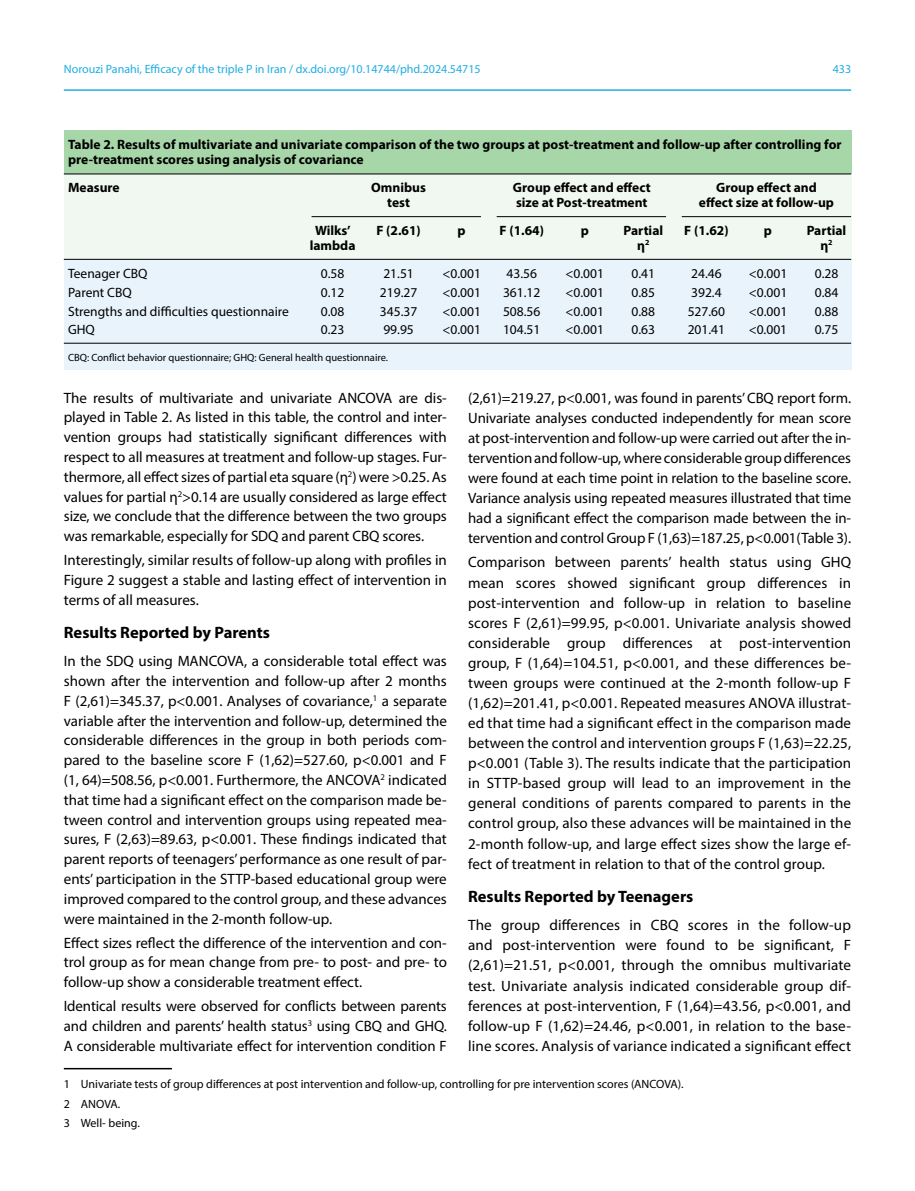
<style>
.page{position:relative;width:915px;height:1191px;background:#fff}
.page>*{position:absolute;margin:0;border:0;box-sizing:border-box;transform-origin:0 0}
.t1{font:700 16.5px "Myriad Pro";color:#000}
.t2{font:15px/20.1px "Myriad Pro";color:#000;text-align:justify}
.t3{font:700 13.5px/14.4px "Myriad Pro";color:#000}
.t4{font:13.5px "Myriad Pro";color:#000}
.t5{font:12px/19.5px "Myriad Pro";color:#000}
.t6{font:12px "Myriad Pro";color:#21ade3}
.t7{font:10.5px "Myriad Pro";color:#000}
</style>
<div class="page">
<hr style="left:64px;top:89px;width:786px;height:2px;background:#21ade3">
<hr style="left:64px;top:1068px;width:108px;height:1px;background:#000">
<div style="left:64px;top:259px;width:786px;height:111px;background:#e9f3fb"></div>
<div style="left:64px;top:174px;width:786px;height:85px;background:#f0f8f1"></div>
<div style="left:64px;top:131px;width:786px;height:43px;background:#a7d6a8"></div>
<hr style="left:64px;top:174px;width:786px;height:1px;background:#000">
<hr style="left:64px;top:259px;width:786px;height:1px;background:#000">
<hr style="left:64px;top:343px;width:786px;height:1px;background:#000">
<hr style="left:681px;top:216px;width:169px;height:1px;background:#000">
<hr style="left:496px;top:216px;width:169px;height:1px;background:#000">
<hr style="left:311px;top:216px;width:170px;height:1px;background:#000">
<p class="t6" style="left:64px;top:61px;width:418px">Norouzi Panahi, Efficacy of the triple P in Iran / dx.doi.org/10.14744/phd.2024.54715</p>
<p class="t6" style="left:832px;top:61px;width:20px">433</p>
<p class="t3" style="left:68px;top:137px;width:774px">Table 2. Results of multivariate and univariate comparison of the two groups at post-treatment and follow-up after controlling for pre-treatment scores using analysis of covariance</p>
<p class="t3" style="left:68px;top:180px;width:53px">Measure</p>
<p class="t3" style="left:371px;top:180px;width:56px">Omnibus</p>
<p class="t3" style="left:512px;top:180px;width:139px">Group effect and effect</p>
<p class="t3" style="left:715px;top:180px;width:102px">Group effect and</p>
<p class="t3" style="left:387px;top:195px;width:24px">test</p>
<p class="t3" style="left:516px;top:195px;width:133px">size at Post-treatment</p>
<p class="t3" style="left:698px;top:195px;width:137px">effect size at follow-up</p>
<p class="t3" style="left:315px;top:223px;width:37px">Wilks’</p>
<p class="t3" style="left:376px;top:223px;width:46px">F (2.61)</p>
<p class="t3" style="left:457px;top:223px;width:10px">p</p>
<p class="t3" style="left:499px;top:223px;width:46px">F (1.64)</p>
<p class="t3" style="left:580px;top:223px;width:10px">p</p>
<p class="t3" style="left:623px;top:223px;width:41px">Partial</p>
<p class="t3" style="left:684px;top:223px;width:46px">F (1.62)</p>
<p class="t3" style="left:763px;top:223px;width:10px">p</p>
<p class="t3" style="left:806px;top:223px;width:41px">Partial</p>
<p class="t3" style="left:309px;top:237px;width:47px">lambda</p>
<p class="t3" style="left:637px;top:237px;width:14px">η<sup>2</sup></p>
<p class="t3" style="left:820px;top:237px;width:14px">η<sup>2</sup></p>
<p class="t4" style="left:68px;top:265px;width:81px">Teenager CBQ</p>
<p class="t4" style="left:320px;top:265px;width:25px">0.58</p>
<p class="t4" style="left:383px;top:265px;width:32px">21.51</p>
<p class="t4" style="left:442px;top:265px;width:40px">&lt;0.001</p>
<p class="t4" style="left:506px;top:265px;width:32px">43.56</p>
<p class="t4" style="left:565px;top:265px;width:40px">&lt;0.001</p>
<p class="t4" style="left:631px;top:265px;width:25px">0.41</p>
<p class="t4" style="left:691px;top:265px;width:32px">24.46</p>
<p class="t4" style="left:748px;top:265px;width:40px">&lt;0.001</p>
<p class="t4" style="left:814px;top:265px;width:25px">0.28</p>
<p class="t4" style="left:68px;top:284px;width:65px">Parent CBQ</p>
<p class="t4" style="left:320px;top:284px;width:25px">0.12</p>
<p class="t4" style="left:380px;top:284px;width:39px">219.27</p>
<p class="t4" style="left:442px;top:284px;width:40px">&lt;0.001</p>
<p class="t4" style="left:503px;top:284px;width:39px">361.12</p>
<p class="t4" style="left:565px;top:284px;width:40px">&lt;0.001</p>
<p class="t4" style="left:631px;top:284px;width:25px">0.85</p>
<p class="t4" style="left:691px;top:284px;width:32px">392.4</p>
<p class="t4" style="left:748px;top:284px;width:40px">&lt;0.001</p>
<p class="t4" style="left:814px;top:284px;width:25px">0.84</p>
<p class="t4" style="left:68px;top:303px;width:222px">Strengths and difficulties questionnaire</p>
<p class="t4" style="left:320px;top:303px;width:25px">0.08</p>
<p class="t4" style="left:380px;top:303px;width:39px">345.37</p>
<p class="t4" style="left:442px;top:303px;width:40px">&lt;0.001</p>
<p class="t4" style="left:503px;top:303px;width:39px">508.56</p>
<p class="t4" style="left:565px;top:303px;width:40px">&lt;0.001</p>
<p class="t4" style="left:631px;top:303px;width:25px">0.88</p>
<p class="t4" style="left:687px;top:303px;width:39px">527.60</p>
<p class="t4" style="left:748px;top:303px;width:40px">&lt;0.001</p>
<p class="t4" style="left:814px;top:303px;width:25px">0.88</p>
<p class="t4" style="left:68px;top:321px;width:28px">GHQ</p>
<p class="t4" style="left:320px;top:321px;width:25px">0.23</p>
<p class="t4" style="left:383px;top:321px;width:32px">99.95</p>
<p class="t4" style="left:442px;top:321px;width:40px">&lt;0.001</p>
<p class="t4" style="left:503px;top:321px;width:39px">104.51</p>
<p class="t4" style="left:565px;top:321px;width:40px">&lt;0.001</p>
<p class="t4" style="left:631px;top:321px;width:25px">0.63</p>
<p class="t4" style="left:687px;top:321px;width:39px">201.41</p>
<p class="t4" style="left:748px;top:321px;width:40px">&lt;0.001</p>
<p class="t4" style="left:814px;top:321px;width:25px">0.75</p>
<p class="t7" style="left:68px;top:351px;width:321px">CBQ: Conflict behavior questionnaire; GHQ: General health questionnaire.</p>
<p class="t2" style="left:64px;top:387px;width:384px">The results of multivariate and univariate ANCOVA are dis&shy;played in Table 2. As listed in this table, the control and inter&shy;vention groups had statistically significant differences with respect to all measures at treatment and follow-up stages. Fur&shy;thermore, all effect sizes of partial eta square (η<sup>2</sup>) were &gt;0.25. As values for partial η<sup>2</sup>&gt;0.14 are usually considered as large effect size, we conclude that the difference between the two groups was remarkable, especially for SDQ and parent CBQ scores.</p>
<p class="t2" style="left:64px;top:550px;width:384px">Interestingly, similar results of follow-up along with profiles in Figure 2 suggest a stable and lasting effect of intervention in terms of all measures.</p>
<p class="t1" style="left:64px;top:621px;width:208px">Results Reported by Parents</p>
<p class="t2" style="left:64px;top:651px;width:384px">In the SDQ using MANCOVA, a considerable total effect was shown after the intervention and follow-up after 2 months F (2,61)=345.37, p&lt;0.001. Analyses of covariance,<sup>1</sup> a separate variable after the intervention and follow-up, determined the considerable differences in the group in both periods com&shy;pared to the baseline score F (1,62)=527.60, p&lt;0.001 and F (1, 64)=508.56, p&lt;0.001. Furthermore, the ANCOVA<sup>2</sup> indicated that time had a significant effect on the comparison made be&shy;tween control and intervention groups using repeated mea&shy;sures, F (2,63)=89.63, p&lt;0.001. These findings indicated that parent reports of teenagers’ performance as one result of par&shy;ents’ participation in the STTP-based educational group were improved compared to the control group, and these advances were maintained in the 2-month follow-up.</p>
<p class="t2" style="left:64px;top:932px;width:384px">Effect sizes reflect the difference of the intervention and con&shy;trol group as for mean change from pre- to post- and pre- to follow‐up show a considerable treatment effect.</p>
<p class="t2" style="left:64px;top:996px;width:384px">Identical results were observed for conflicts between parents and children and parents’ health status<sup>3</sup> using CBQ and GHQ.<br>A considerable multivariate effect for intervention condition F</p>
<p class="t5" style="left:64px;top:1074px;width:621px">1 Univariate tests of group differences at post intervention and follow-up, controlling for pre intervention scores (ANCOVA).<br>2 ANOVA.<br>3 Well- being.</p>
<p class="t2" style="left:468px;top:387px;width:384px">(2,61)=219.27, p&lt;0.001, was found in parents’ CBQ report form.<br>Univariate analyses conducted independently for mean score at post-intervention and follow‐up were carried out after the in&shy;tervention and follow-up, where considerable group differences were found at each time point in relation to the baseline score.<br>Variance analysis using repeated measures illustrated that time had a significant effect the comparison made between the in&shy;tervention and control Group F (1,63)=187.25, p&lt;0.001(Table 3).</p>
<p class="t2" style="left:468px;top:552px;width:384px">Comparison between parents’ health status using GHQ mean scores showed significant group differences in post-intervention and follow-up in relation to baseline scores F (2,61)=99.95, p&lt;0.001. Univariate analysis showed considerable group differences at post-intervention group, F (1,64)=104.51, p&lt;0.001, and these differences be&shy;tween groups were continued at the 2-month follow-up F (1,62)=201.41, p&lt;0.001. Repeated measures ANOVA illustrat&shy;ed that time had a significant effect in the comparison made between the control and intervention groups F (1,63)=22.25, p&lt;0.001 (Table 3). The results indicate that the participation in STTP-based group will lead to an improvement in the general conditions of parents compared to parents in the control group, also these advances will be maintained in the 2-month follow-up, and large effect sizes show the large ef&shy;fect of treatment in relation to that of the control group.</p>
<p class="t1" style="left:468px;top:885px;width:227px">Results Reported by Teenagers</p>
<p class="t2" style="left:468px;top:915px;width:384px">The group differences in CBQ scores in the follow-up and post-intervention were found to be significant, F (2,61)=21.51, p&lt;0.001, through the omnibus multivariate test. Univariate analysis indicated considerable group dif&shy;ferences at post-intervention, F (1,64)=43.56, p&lt;0.001, and follow-up F (1,62)=24.46, p&lt;0.001, in relation to the base&shy;line scores. Analysis of variance indicated a significant effect</p>
</div>
